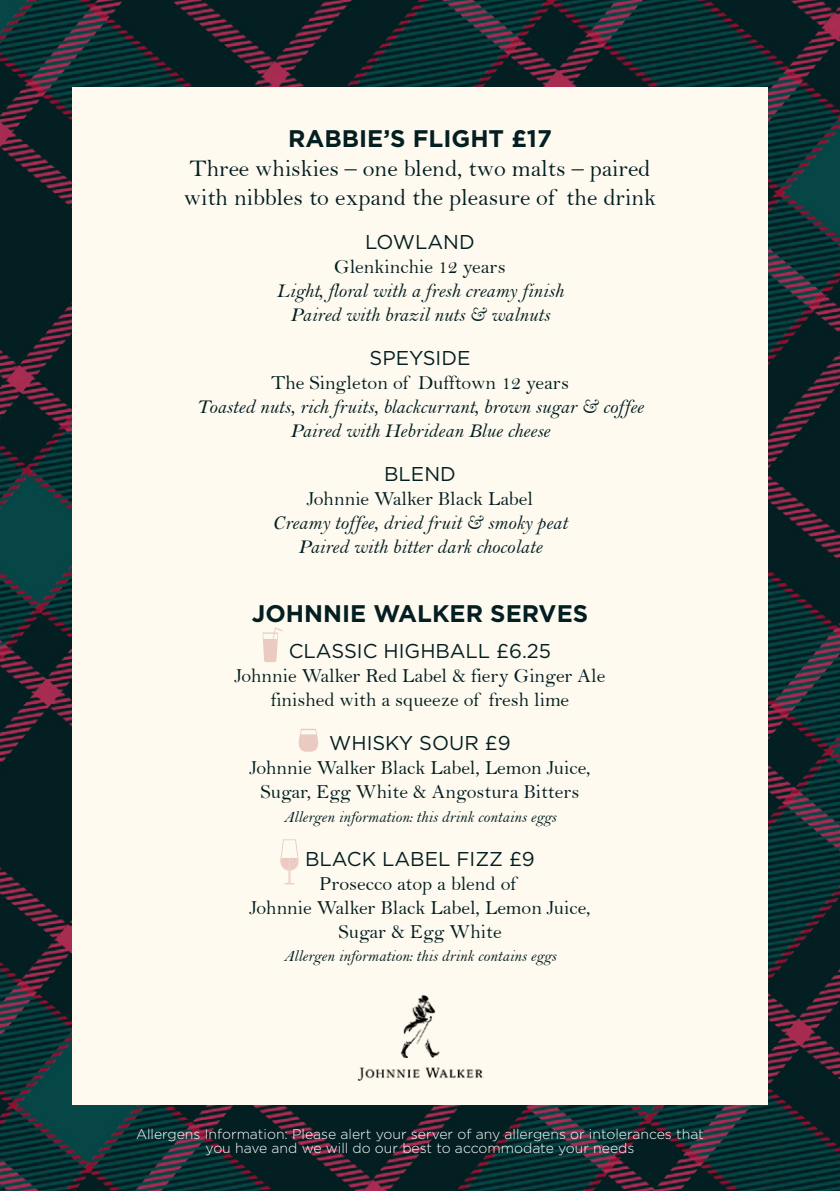
<style>
.page{position:relative;width:840px;height:1191px;background:#fff}
.page>*{position:absolute;margin:0;border:0;box-sizing:border-box;transform-origin:0 0}
.t1{font:24px/28.8px "Bell";color:#031f22}
.t2{font:700 24px "Gotham";color:#031f22}
.t3{font:20px/24px "Bell";color:#031f22;text-align:center}
.t4{font:20px/24px "Bell MT Italic";color:#031f22;text-align:center}
.t5{font:20px "Gotham";color:#031f22}
.t6{font:16px "Bell MT Italic";color:#031f22}
.t7{font:300 14px/14px "Gotham";color:#fff;text-align:center}
</style>
<div class="page">
<img style="left:0;top:0;width:839px;height:1191px">
<div style="left:72px;top:87px;width:695px;height:1017px;background:#fffaf0"></div>
<svg style="left:262px;top:627px;width:20px;height:35px"></svg>
<svg style="left:280px;top:839px;width:19px;height:45px"></svg>
<svg style="left:298px;top:729px;width:20px;height:22px"></svg>
<img style="left:357px;top:995px;width:126px;height:86px">
<p class="t2" style="left:288px;top:123px;width:265px">RABBIE’S FLIGHT £17</p>
<p class="t1" style="left:184px;top:154px;width:473px">Three whiskies – one blend, two malts – paired with nibbles to expand the pleasure of the drink</p>
<p class="t5" style="left:365px;top:229px;width:111px">LOWLAND</p>
<p class="t3" style="left:334px;top:254px;width:173px">Glenkinchie 12 years</p>
<p class="t4" style="left:276px;top:278px;width:288px">Light, floral with a fresh creamy finish<br>Paired with brazil nuts &amp; walnuts</p>
<p class="t5" style="left:369px;top:345px;width:102px">SPEYSIDE</p>
<p class="t3" style="left:271px;top:370px;width:299px">The Singleton of Dufftown 12 years</p>
<p class="t4" style="left:196px;top:394px;width:448px">Toasted nuts, rich fruits, blackcurrant, brown sugar &amp; coffee<br>Paired with Hebridean Blue cheese</p>
<p class="t5" style="left:384px;top:461px;width:73px">BLEND</p>
<p class="t3" style="left:307px;top:486px;width:227px">Johnnie Walker Black Label</p>
<p class="t4" style="left:272px;top:510px;width:296px">Creamy toffee, dried fruit &amp; smoky peat<br>Paired with bitter dark chocolate</p>
<p class="t2" style="left:252px;top:597px;width:337px">JOHNNIE WALKER SERVES</p>
<p class="t5" style="left:288px;top:638px;width:264px">CLASSIC HIGHBALL £6.25</p>
<p class="t3" style="left:234px;top:663px;width:372px">Johnnie Walker Red Label &amp; fiery Ginger Ale finished with a squeeze of fresh lime</p>
<p class="t5" style="left:329px;top:730px;width:183px">WHISKY SOUR £9</p>
<p class="t3" style="left:249px;top:755px;width:342px">Johnnie Walker Black Label, Lemon Juice,<br>Sugar, Egg White &amp; Angostura Bitters</p>
<p class="t6" style="left:283px;top:807px;width:274px">Allergen information: this drink contains eggs</p>
<p class="t5" style="left:305px;top:846px;width:231px">BLACK LABEL FIZZ £9</p>
<p class="t3" style="left:249px;top:871px;width:342px">Prosecco atop a blend of<br>Johnnie Walker Black Label, Lemon Juice,<br>Sugar &amp; Egg White</p>
<p class="t6" style="left:283px;top:946px;width:274px">Allergen information: this drink contains eggs</p>
<p class="t7" style="left:136px;top:1126px;width:569px">Allergens Information: Please alert your server of any allergens or intolerances that you have and we will do our best to accommodate your needs</p>
</div>
